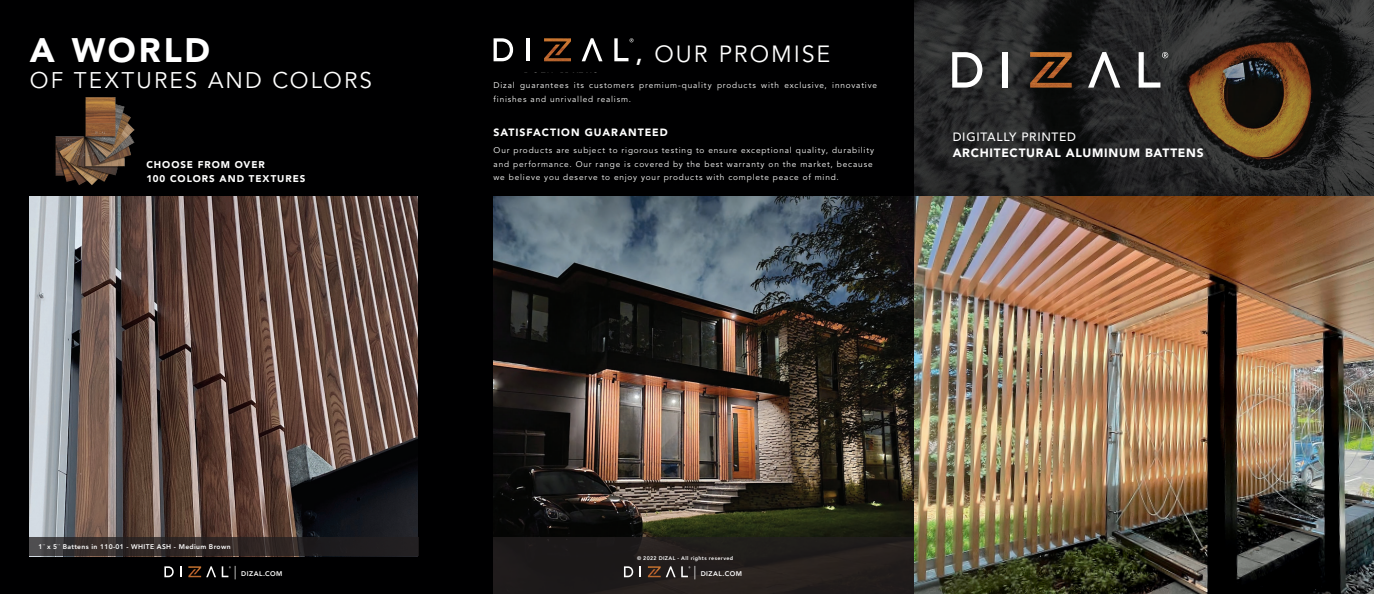
<style>
.page{position:relative;width:1374px;height:594px;background:#000001}
.page>*{position:absolute;margin:0;border:0;box-sizing:border-box;transform-origin:0 0}
.t1{font:900 33.75px "Avenir LT Std";letter-spacing:.085em;color:#fff}
.t2{font:23.25px "Avenir LT Std";letter-spacing:.085em;color:#fff}
.t3{font:22.5px "Avenir LT Std";letter-spacing:.09em;color:#fff}
.t4{font:900 12px "Avenir LT Std";letter-spacing:.06em;color:#fff}
.t5{font:500 12px "Avenir LT Std";letter-spacing:.06em;color:#fff}
.t6{font:900 10.5px "Avenir LT Std";letter-spacing:.095em;color:#fff}
.t7{font:900 9.75px/13.5px "Avenir LT Std";letter-spacing:.095em;color:#fff}
.t8{font:8.25px/13.5px "Avenir LT Std";letter-spacing:.1em;color:#fff}
.t9{font:800 6.75px "Avenir LT Std";letter-spacing:.05em;color:#fff}
.t10{font:800 5.25px "Avenir LT Std";letter-spacing:.075em;color:#fff}
.s1{font-weight:800}
.s2{font-weight:300;font-size:13.5px}
</style>
<div class="page">
<img style="left:915px;top:0;width:459px;height:197px">
<img style="left:493px;top:197px;width:881px;height:397px">
<img style="left:30px;top:197px;width:388px;height:340px">
<div style="left:493px;top:537px;width:422px;height:57px;background:#231f20"></div>
<img style="left:55px;top:97px;width:80px;height:88px">
<svg style="left:952px;top:52px;width:30px;height:36px"></svg>
<svg style="left:1088px;top:52px;width:32px;height:36px"></svg>
<div style="left:1002px;top:52px;width:5px;height:36px;background:#fff"></div>
<svg style="left:1138px;top:52px;width:30px;height:36px"></svg>
<img style="left:1030px;top:52px;width:41px;height:36px">
<svg style="left:493px;top:38px;width:20px;height:23px"></svg>
<svg style="left:581px;top:38px;width:21px;height:23px"></svg>
<hr style="left:526px;top:38px;width:3px;height:23px;background:#fff">
<svg style="left:614px;top:38px;width:19px;height:23px"></svg>
<img style="left:544px;top:38px;width:27px;height:23px">
<svg style="left:624px;top:566px;width:9px;height:11px"></svg>
<svg style="left:639px;top:566px;width:2px;height:11px"></svg>
<svg style="left:681px;top:566px;width:9px;height:11px"></svg>
<svg style="left:648px;top:566px;width:27px;height:11px"></svg>
<svg style="left:164px;top:566px;width:10px;height:11px"></svg>
<svg style="left:222px;top:566px;width:9px;height:11px"></svg>
<svg style="left:188px;top:566px;width:28px;height:11px"></svg>
<svg style="left:29px;top:537px;width:389px;height:19px"></svg>
<h1 class="t1" style="left:30px;top:29px;width:182px">A WORLD</h1>
<h2 class="t2" style="left:636px;top:40px;width:196px"><span class="s1">,</span> OUR PROMISE</h2>
<h3 class="t3" style="left:30px;top:67px;width:343px">OF TEXTURES AND COLORS</h3>
<p class="t8" style="left:493px;top:79px;width:385px">Dizal guarantees its customers premium-quality products with exclusive, innovative finishes and unrivalled realism.</p>
<p class="t6" style="left:493px;top:126px;width:176px">SATISFACTION GUARANTEED</p>
<p class="t8" style="left:493px;top:144px;width:382px">Our products are subject to rigorous testing to ensure exceptional quality, durability and performance. Our range is covered by the best warranty on the market, because we believe you deserve to enjoy your products with complete peace of mind.</p>
<p class="t7" style="left:146px;top:158px;width:160px">CHOOSE FROM OVER<br>100 COLORS AND TEXTURES</p>
<h3 class="t5" style="left:952px;top:130px;width:125px">DIGITALLY PRINTED</h3>
<h3 class="t4" style="left:952px;top:145px;width:252px">ARCHITECTURAL ALUMINUM BATTENS</h3>
<p class="t9" style="left:39px;top:543px;width:193px">1<sup>''</sup> x 5<sup>''</sup> Battens in 110-01 - WHITE ASH - Medium Brown</p>
<p class="t10" style="left:637px;top:556px;width:98px">© 2022 DIZAL - All rights reserved</p>
<p class="t9" style="left:234px;top:569px;width:50px"><span class="s2">|</span> DIZAL.COM</p>
<p class="t9" style="left:693px;top:569px;width:50px"><span class="s2">|</span> DIZAL.COM</p>
</div>
